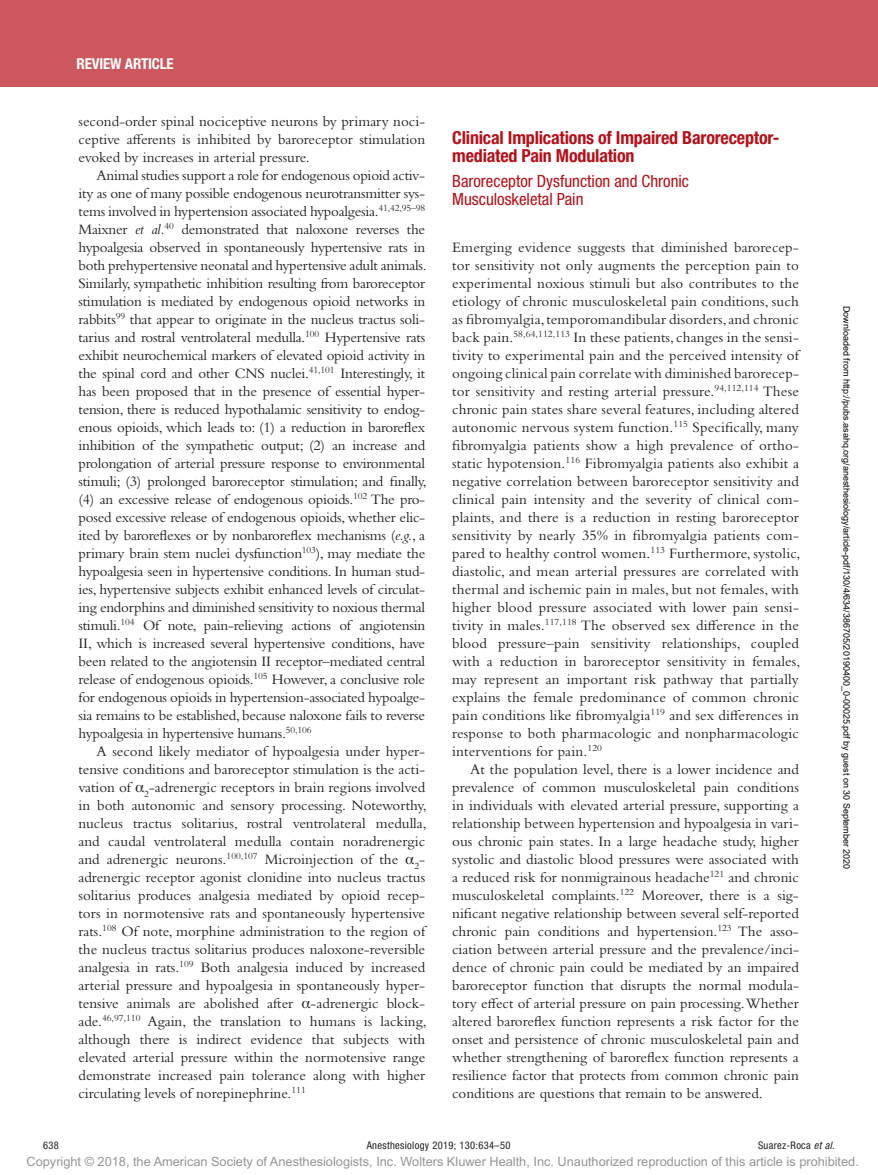
<style>
.page{position:relative;width:878px;height:1175px;background:#fff}
.page>*{position:absolute;margin:0;border:0;box-sizing:border-box;transform-origin:0 0}
.t1{font:700 condensed 18px/18px "Helvetica Neue LT Std";letter-spacing:-.01em;color:#b70f17}
.t2{font:condensed 16.8px/18px "Helvetica Neue LT Std";color:#b70f17}
.t3{font:15px/18px "Bembo Std";color:#231f20;text-align:justify}
.t4{font:700 condensed 15px "Helvetica Neue LT Std";letter-spacing:-.01em;color:#fff}
.t5{font:12.75px "Arial MT Std";color:#939598}
.t6{font:condensed 10.5px "Helvetica Neue LT Std";letter-spacing:.03em;color:#231f20}
.t7{font:9px "Arial";color:#000}
.s1{font-style:italic}
.s2{font-family:"Gandhari Unicode"}
</style>
<div class="page">
<div style="left:0;top:0;width:878px;height:86px;background:#cc575d"></div>
<p class="t4" style="left:77px;top:54px;width:99px">REVIEW ARTICLE</p>
<p class="t3" style="left:78px;top:112px;width:348px">second-order spinal nociceptive neurons by primary noci&shy;ceptive afferents is inhibited by baroreceptor stimulation evoked by increases in arterial pressure.</p>
<p class="t3" style="left:78px;top:166px;width:350px;text-indent:18px">Animal studies support a role for endogenous opioid activ&shy;ity as one of many possible endogenous neurotransmitter sys&shy;tems involved in hypertension associated hypoalgesia.<sup>41,42,95–98<br></sup>Maixner <span class="s1">et al.</span><sup>40</sup> demonstrated that naloxone reverses the hypoalgesia observed in spontaneously hypertensive rats in both prehypertensive neonatal and hypertensive adult animals.<br>Similarly, sympathetic inhibition resulting from baroreceptor stimulation is mediated by endogenous opioid networks in rabbits<sup>99</sup> that appear to originate in the nucleus tractus soli&shy;tarius and rostral ventrolateral medulla.<sup>100</sup> Hypertensive rats exhibit neurochemical markers of elevated opioid activity in the spinal cord and other CNS nuclei.<sup>41,101</sup> Interestingly, it has been proposed that in the presence of essential hyper&shy;tension, there is reduced hypothalamic sensitivity to endog&shy;enous opioids, which leads to: (1) a reduction in baroreflex inhibition of the sympathetic output; (2) an increase and prolongation of arterial pressure response to environmental stimuli; (3) prolonged baroreceptor stimulation; and finally, (4) an excessive release of endogenous opioids.<sup>102</sup> The pro&shy;posed excessive release of endogenous opioids, whether elic&shy;ited by baroreflexes or by nonbaroreflex mechanisms (<span class="s1">e.g.</span>, a primary brain stem nuclei dysfunction<sup>103</sup>), may mediate the hypoalgesia seen in hypertensive conditions. In human stud&shy;ies, hypertensive subjects exhibit enhanced levels of circulat&shy;ing endorphins and diminished sensitivity to noxious thermal stimuli.<sup>104</sup> Of note, pain-relieving actions of angiotensin II, which is increased several hypertensive conditions, have been related to the angiotensin II receptor–mediated central release of endogenous opioids.<sup>105</sup> However, a conclusive role for endogenous opioids in hypertension-associated hypoalge&shy;sia remains to be established, because naloxone fails to reverse hypoalgesia in hypertensive humans.<sup>50,106</sup></p>
<p class="t3" style="left:78px;top:742px;width:350px;text-indent:18px">A second likely mediator of hypoalgesia under hyper&shy;tensive conditions and baroreceptor stimulation is the acti&shy;vation of <span class="s2">α</span><sub>2</sub>-adrenergic receptors in brain regions involved in both autonomic and sensory processing. Noteworthy, nucleus tractus solitarius, rostral ventrolateral medulla, and caudal ventrolateral medulla contain noradrenergic and adrenergic neurons.<sup>100,107</sup> Microinjection of the <span class="s2">α</span><sub>2</sub>- adrenergic receptor agonist clonidine into nucleus tractus solitarius produces analgesia mediated by opioid recep&shy;tors in normotensive rats and spontaneously hypertensive rats.<sup>108</sup> Of note, morphine administration to the region of the nucleus tractus solitarius produces naloxone-reversible analgesia in rats.<sup>109</sup> Both analgesia induced by increased arterial pressure and hypoalgesia in spontaneously hyper&shy;tensive animals are abolished after <span class="s2">α</span>-adrenergic block&shy;ade.<sup>46,97,110</sup> Again, the translation to humans is lacking, although there is indirect evidence that subjects with elevated arterial pressure within the normotensive range demonstrate increased pain tolerance along with higher circulating levels of norepinephrine.<sup>111</sup></p>
<p class="t1" style="left:452px;top:128px;width:328px">Clinical Implications of Impaired Baroreceptor&shy;mediated Pain Modulation</p>
<p class="t2" style="left:452px;top:172px;width:238px">Baroreceptor Dysfunction and Chronic<br>Musculoskeletal Pain</p>
<p class="t3" style="left:452px;top:238px;width:350px">Emerging evidence suggests that diminished barorecep&shy;tor sensitivity not only augments the perception pain to experimental noxious stimuli but also contributes to the etiology of chronic musculoskeletal pain conditions, such as fibromyalgia, temporomandibular disorders, and chronic back pain.<sup>58,64,112,113</sup> In these patients, changes in the sensi&shy;tivity to experimental pain and the perceived intensity of ongoing clinical pain correlate with diminished barorecep&shy;tor sensitivity and resting arterial pressure.<sup>94,112,114</sup> These chronic pain states share several features, including altered autonomic nervous system function.<sup>115</sup> Specifically, many fibromyalgia patients show a high prevalence of ortho&shy;static hypotension.<sup>116</sup> Fibromyalgia patients also exhibit a negative correlation between baroreceptor sensitivity and clinical pain intensity and the severity of clinical com&shy;plaints, and there is a reduction in resting baroreceptor sensitivity by nearly 35% in fibromyalgia patients com&shy;pared to healthy control women.<sup>113</sup> Furthermore, systolic, diastolic, and mean arterial pressures are correlated with thermal and ischemic pain in males, but not females, with higher blood pressure associated with lower pain sensi&shy;tivity in males.<sup>117,118</sup> The observed sex difference in the blood pressure–pain sensitivity relationships, coupled with a reduction in baroreceptor sensitivity in females, may represent an important risk pathway that partially explains the female predominance of common chronic pain conditions like fibromyalgia<sup>119</sup> and sex differences in response to both pharmacologic and nonpharmacologic interventions for pain.<sup>120</sup></p>
<p class="t3" style="left:452px;top:760px;width:348px;text-indent:18px">At the population level, there is a lower incidence and prevalence of common musculoskeletal pain conditions in individuals with elevated arterial pressure, supporting a relationship between hypertension and hypoalgesia in vari&shy;ous chronic pain states. In a large headache study, higher systolic and diastolic blood pressures were associated with a reduced risk for nonmigrainous headache<sup>121</sup> and chronic musculoskeletal complaints.<sup>122</sup> Moreover, there is a sig&shy;nificant negative relationship between several self-reported chronic pain conditions and hypertension.<sup>123</sup> The asso&shy;ciation between arterial pressure and the prevalence/inci&shy;dence of chronic pain could be mediated by an impaired baroreceptor function that disrupts the normal modula&shy;tory effect of arterial pressure on pain processing. Whether altered baroreflex function represents a risk factor for the onset and persistence of chronic musculoskeletal pain and whether strengthening of baroreflex function represents a resilience factor that protects from common chronic pain conditions are questions that remain to be answered.</p>
<p class="t7" style="left:850px;top:306px;width:565px;rotate:90deg">Downloaded from http://pubs.asahq.org/anesthesiology/article-pdf/130/4/634/386705/20190400_0-00025.pdf by guest on 30 September 2020</p>
<p class="t6" style="left:43px;top:1139px;width:17px">638</p>
<p class="t6" style="left:367px;top:1139px;width:145px">Anesthesiology 2019; 130:634–50</p>
<p class="t6" style="left:758px;top:1139px;width:78px">Suarez-Roca <span class="s1">et al.</span></p>
<p class="t5" style="left:27px;top:1154px;width:833px">Copyright © 2018, the American Society of Anesthesiologists, Inc. Wolters Kluwer Health, Inc. Unauthorized reproduction of this article is prohibited.</p>
</div>
